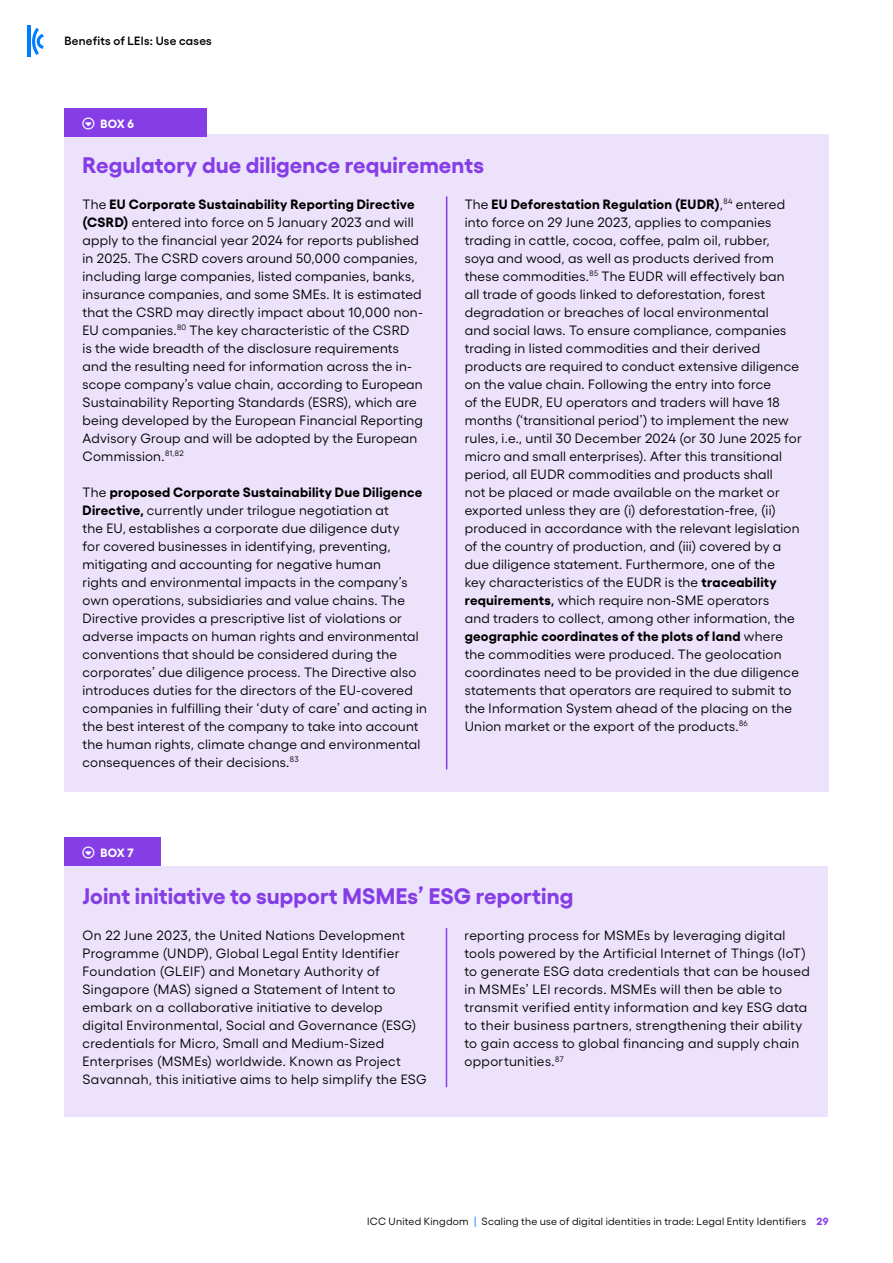
<style>
.page{position:relative;width:893px;height:1263px;background:#fff}
.page>*{position:absolute;margin:0;border:0;box-sizing:border-box;transform-origin:0 0}
.t1{font:700 22.5px "Gellix";letter-spacing:.005em;color:#853ee6}
.t2{font:13.5px/18px "Gellix";letter-spacing:.02em;color:#000}
.t3{font:600 12px "Gellix";letter-spacing:.015em;color:#000}
.t4{font:700 12px "Gellix";color:#fff}
.t5{font:10.5px "Gellix";letter-spacing:.02em;color:#000}
.s1{font-weight:700}
.s2{font-weight:600}
.s3{color:#007dff}
.s4{font-weight:700;color:#853ee6}
</style>
<div class="page">
<div style="left:64px;top:866px;width:764px;height:250px;background:#ede2fb"></div>
<hr style="left:446px;top:928px;width:1px;height:159px;background:#853ee6">
<div style="left:64px;top:837px;width:97px;height:29px;background:#853ee6"></div>
<div style="left:64px;top:134px;width:765px;height:658px;background:#ede2fb"></div>
<hr style="left:446px;top:196px;width:1px;height:573px;background:#853ee6">
<div style="left:64px;top:108px;width:143px;height:29px;background:#853ee6"></div>
<hr style="left:27px;top:26px;width:3px;height:31px;background:#007dff">
<svg style="left:32px;top:28px;width:12px;height:27px"></svg>
<hr style="left:0;top:1026px;width:1px;height:237px;background:#1a1a1a">
<p class="t3" style="left:64px;top:31px;width:149px">Benefits of LEIs: Use cases</p>
<p class="t4" style="left:100px;top:114px;width:35px">BOX 6</p>
<h1 class="t1" style="left:82px;top:147px;width:403px">Regulatory due diligence requirements</h1>
<p class="t2" style="left:82px;top:194px;width:342px">The <span class="s1">EU Corporate Sustainability Reporting Directive (CSRD)</span> entered into force on 5 January 2023 and will apply to the financial year 2024 for reports published in 2025. The CSRD covers around 50,000 companies, including large companies, listed companies, banks, insurance companies, and some SMEs. It is estimated that the CSRD may directly impact about 10,000 non-EU companies.<sup>80</sup> The key characteristic of the CSRD<br>is the wide breadth of the disclosure requirements and the resulting need for information across the in&shy;scope company’s value chain, according to European Sustainability Reporting Standards (ESRS), which are being developed by the European Financial Reporting Advisory Group and will be adopted by the European Commission.<sup>81,82</sup></p>
<p class="t2" style="left:82px;top:482px;width:346px">The <span class="s1">proposed Corporate Sustainability Due Diligence Directive,</span> currently under trilogue negotiation at<br>the EU, establishes a corporate due diligence duty<br>for covered businesses in identifying, preventing, mitigating and accounting for negative human<br>rights and environmental impacts in the company’s own operations, subsidiaries and value chains. The Directive provides a prescriptive list of violations or adverse impacts on human rights and environmental conventions that should be considered during the corporates’ due diligence process. The Directive also introduces duties for the directors of the EU-covered companies in fulfilling their ‘duty of care’ and acting in the best interest of the company to take into account the human rights, climate change and environmental consequences of their decisions.<sup>83</sup></p>
<p class="t2" style="left:465px;top:194px;width:339px">The <span class="s1">EU Deforestation Regulation (EUDR)</span>,<sup>84</sup> entered into force on 29 June 2023, applies to companies trading in cattle, cocoa, coffee, palm oil, rubber, soya and wood, as well as products derived from these commodities.<sup>85</sup> The EUDR will effectively ban all trade of goods linked to deforestation, forest degradation or breaches of local environmental<br>and social laws. To ensure compliance, companies trading in listed commodities and their derived products are required to conduct extensive diligence on the value chain. Following the entry into force<br>of the EUDR, EU operators and traders will have 18 months (‘transitional period’) to implement the new rules, i.e., until 30 December 2024 (or 30 June 2025 for micro and small enterprises). After this transitional period, all EUDR commodities and products shall<br>not be placed or made available on the market or exported unless they are (i) deforestation-free, (ii) produced in accordance with the relevant legislation of the country of production, and (iii) covered by a due diligence statement. Furthermore, one of the<br>key characteristics of the EUDR is the <span class="s1">traceability requirements</span><span class="s2">,</span> which require non-SME operators<br>and traders to collect, among other information, the <span class="s1">geographic coordinates of the plots of land</span> where the commodities were produced. The geolocation coordinates need to be provided in the due diligence statements that operators are required to submit to the Information System ahead of the placing on the Union market or the export of the products.<sup>86</sup></p>
<p class="t4" style="left:100px;top:843px;width:35px">BOX 7</p>
<h1 class="t1" style="left:82px;top:878px;width:492px">Joint initiative to support MSMEs’ ESG reporting</h1>
<p class="t2" style="left:82px;top:925px;width:346px">On 22 June 2023, the United Nations Development Programme (UNDP), Global Legal Entity Identifier Foundation (GLEIF) and Monetary Authority of Singapore (MAS) signed a Statement of Intent to embark on a collaborative initiative to develop<br>digital Environmental, Social and Governance (ESG) credentials for Micro, Small and Medium-Sized Enterprises (MSMEs) worldwide. Known as Project Savannah, this initiative aims to help simplify the ESG</p>
<p class="t2" style="left:464px;top:925px;width:347px">reporting process for MSMEs by leveraging digital tools powered by the Artificial Internet of Things (IoT) to generate ESG data credentials that can be housed in MSMEs’ LEI records. MSMEs will then be able to transmit verified entity information and key ESG data to their business partners, strengthening their ability to gain access to global financing and supply chain opportunities.<sup>87</sup></p>
<p class="t5" style="left:367px;top:1214px;width:463px">ICC United Kingdom <span class="s3">|</span> Scaling the use of digital identities in trade: Legal Entity Identifiers <span class="s4">29</span></p>
</div>
